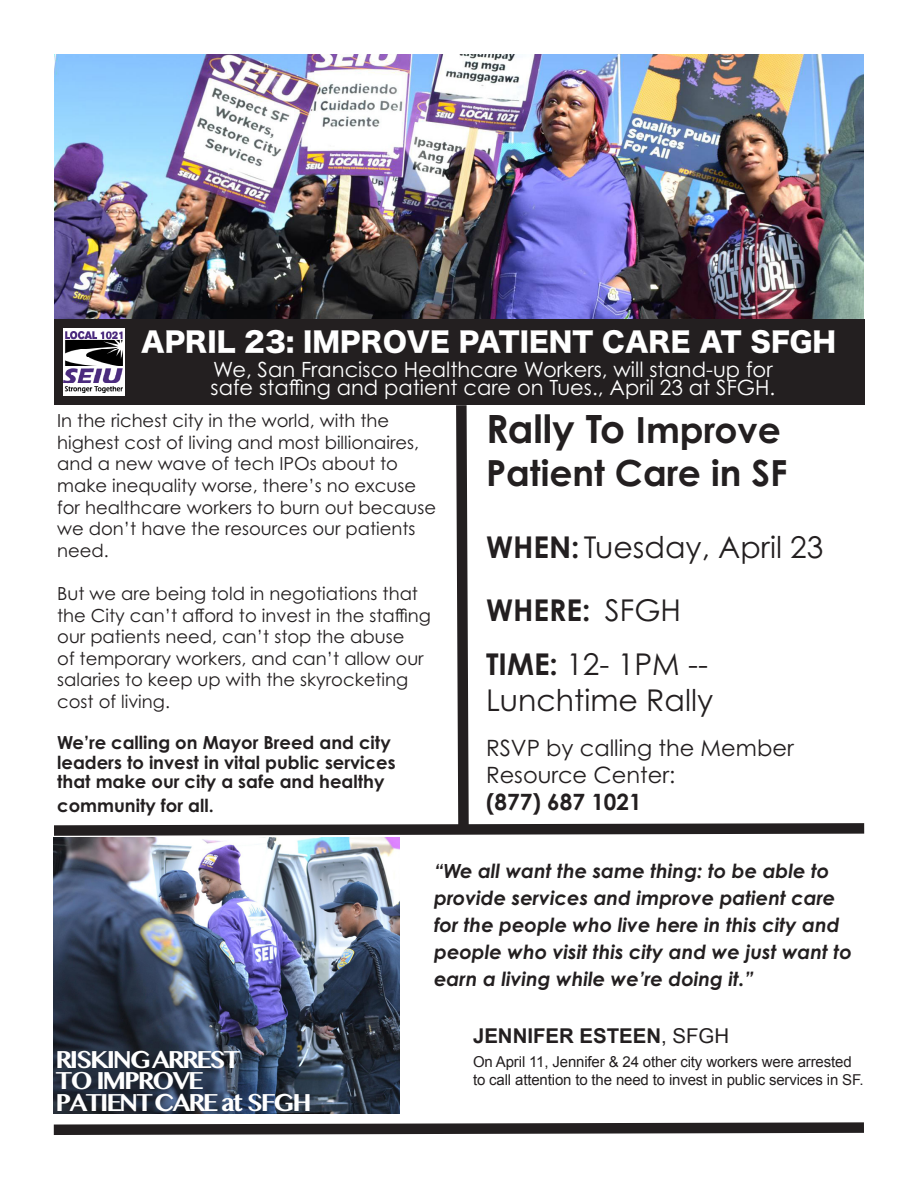
<style>
.page{position:relative;width:918px;height:1188px;background:#fff}
.page>*{position:absolute;margin:0;border:0;box-sizing:border-box;transform-origin:0 0}
.t1{font:700 39px "Century Gothic Pro";color:#231f20}
.t2{font:700 36px "Century Gothic Pro";color:#231f20}
.t3{font:30px/36px "Century Gothic Pro";color:#231f20}
.t4{font:700 30px "Century Gothic Pro";color:#231f20}
.t5{font:27px "Hira Kaku Std W8";color:#fff}
.t6{font:700 25.5px/21.3px "Telugu MN";letter-spacing:-.09em;color:#fff}
.t7{font:22.5px/27px "Century Gothic Pro";color:#231f20}
.t8{font:700 22.5px "Century Gothic Pro";color:#231f20}
.t9{font:21px/18px "Century Gothic Pro";color:#fff}
.t10{font:700 20.4px "Arial";color:#231f20}
.t11{font:italic 700 19.5px/27px "Century Gothic Pro";color:#231f20}
.t12{font:18px/21.6px "Century Gothic Pro";color:#231f20}
.t13{font:700 18px/19.5px "Century Gothic Pro";color:#231f20}
.t14{font:15px/18px "Arial";letter-spacing:-.01em;color:#231f20}
.s1{font-size:36px}
.s2{font-weight:700}
.s3{font-weight:400}
</style>
<div class="page">
<img style="left:54px;top:54px;width:810px;height:266px">
<img style="left:54px;top:841px;width:345px;height:272px">
<div style="left:54px;top:320px;width:810px;height:85px;background:#231f20"></div>
<svg style="left:53px;top:1122px;width:811px;height:13px"></svg>
<svg style="left:53px;top:395px;width:812px;height:446px"></svg>
<div style="left:63px;top:328px;width:62px;height:67px;background:linear-gradient(to right,#fff,#fff)"></div>
<img style="left:63px;top:332px;width:59px;height:61px">
<p class="t5" style="left:141px;top:327px;width:697px">APRIL 23: IMPROVE PATIENT CARE AT SFGH</p>
<p class="t9" style="left:211px;top:361px;width:566px">We, San Francisco Healthcare Workers, will stand-up for safe staffing and patient care on Tues., April 23 at SFGH.</p>
<p class="t12" style="left:57px;top:410px;width:380px">In the richest city in the world, with the highest cost of living and most billionaires, and a new wave of tech IPOs about to make inequality worse, there’s no excuse for healthcare workers to burn out because we don’t have the resources our patients need.</p>
<p class="t12" style="left:57px;top:583px;width:375px">But we are being told in negotiations that the City can’t afford to invest in the staffing our patients need, can’t stop the abuse<br>of temporary workers, and can’t allow our salaries to keep up with the skyrocketing cost of living.</p>
<p class="t13" style="left:57px;top:733px;width:340px">We’re calling on Mayor Breed and city leaders to invest in vital public services that make our city a safe and healthy</p>
<p class="t13" style="left:57px;top:795px;width:158px">community for all.</p>
<p class="t1" style="left:486px;top:404px;width:296px">Rally To <span class="s1">Improve</span></p>
<p class="t2" style="left:486px;top:450px;width:303px">Patient Care in SF</p>
<p class="t3" style="left:486px;top:529px;width:339px"><span class="s2">WHEN:</span> Tuesday, April 23</p>
<p class="t4" style="left:486px;top:591px;width:197px">WHERE: <span class="s3">SFGH</span></p>
<p class="t3" style="left:486px;top:646px;width:229px"><span class="s2">TIME:</span> 12- 1PM --<br>Lunchtime Rally</p>
<p class="t7" style="left:486px;top:734px;width:309px">RSVP by calling the Member<br>Resource Center:</p>
<p class="t8" style="left:486px;top:788px;width:157px">(877) 687 1021</p>
<p class="t11" style="left:434px;top:857px;width:419px">“We all want the same thing: to be able to provide services and improve patient care for the people who live here in this city and people who visit this city and we just want to earn a living while we’re doing it.”</p>
<p class="t10" style="left:473px;top:1022px;width:258px">JENNIFER ESTEEN<span class="s3">, SFGH</span></p>
<p class="t6" style="left:56px;top:1049px;width:258px">RISKING ARREST<br>TO IMPROVE<br>PATIENT CARE at SFGH</p>
<p class="t14" style="left:473px;top:1053px;width:392px">On April 11, Jennifer &amp; 24 other city workers were arrested to call attention to the need to invest in public services in SF.</p>
</div>
